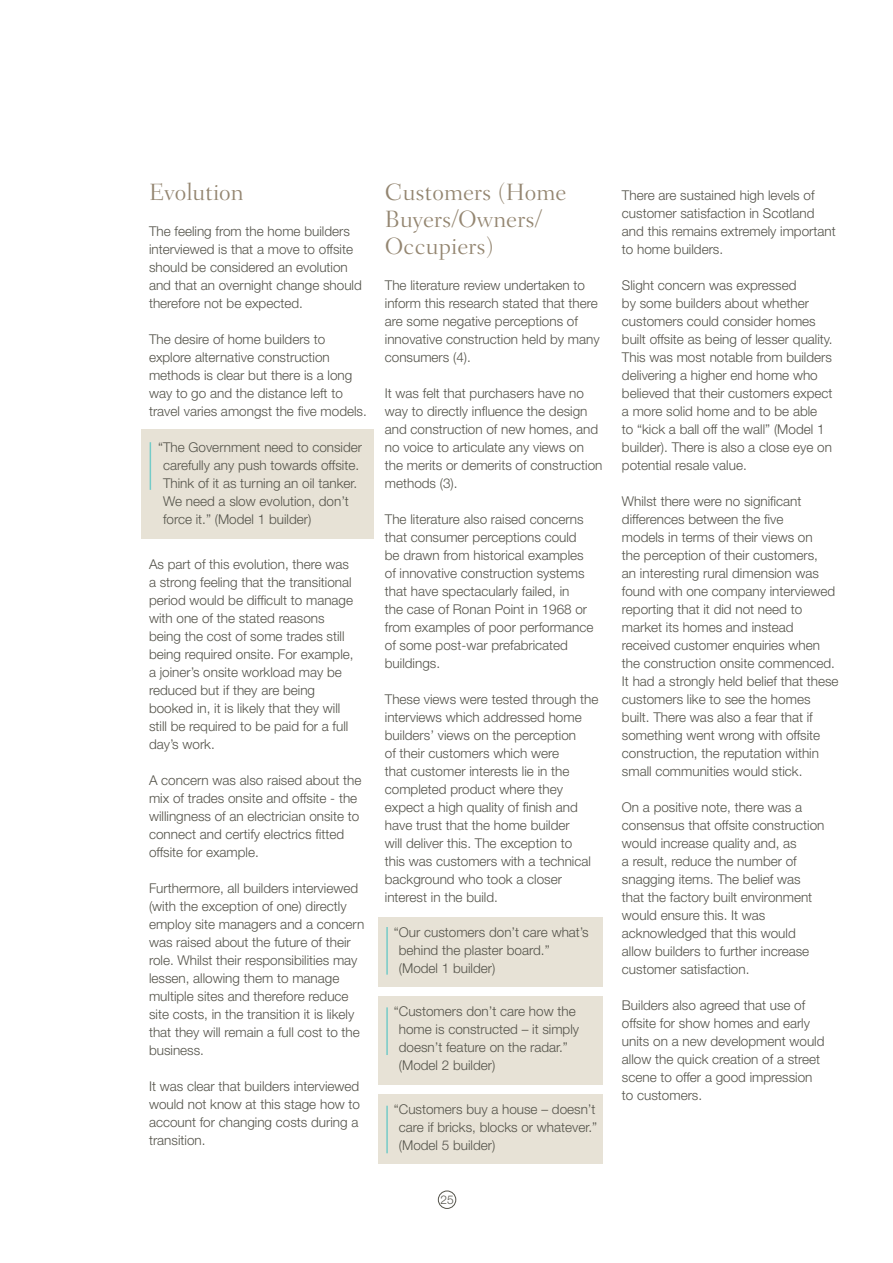
<style>
.page{position:relative;width:893px;height:1263px;background:#fff}
.page>*{position:absolute;margin:0;border:0;box-sizing:border-box;transform-origin:0 0}
.t1{font:300 24px/27px "Fairfield LT Std";color:#948671}
.t2{font:300 13.5px/18px "Helvetica Neue LT Std";color:#54534a}
.t3{font:300 12px "Helvetica Neue LT Std";color:#54534a}
</style>
<div class="page">
<div style="left:378px;top:1094px;width:225px;height:69px;background:#e7e2d6"></div>
<div style="left:378px;top:997px;width:225px;height:88px;background:#e7e2d6"></div>
<div style="left:142px;top:429px;width:232px;height:110px;background:#e7e2d6"></div>
<hr style="left:150px;top:442px;width:1px;height:48px;background:#74cbc8">
<div style="left:378px;top:917px;width:225px;height:70px;background:#e7e2d6"></div>
<hr style="left:386px;top:927px;width:2px;height:48px;background:#74cbc8">
<hr style="left:386px;top:1007px;width:2px;height:48px;background:#74cbc8">
<hr style="left:386px;top:1106px;width:2px;height:47px;background:#74cbc8">
<div style="left:438px;top:1191px;width:18px;height:18px;border:1px solid #54534a;border-radius:50%"></div>
<h1 class="t1" style="left:149px;top:179px;width:96px">Evolution</h1>
<p class="t2" style="left:149px;top:222px;width:214px">The feeling from the home builders interviewed is that a move to offsite should be considered an evolution and that an overnight change should therefore not be expected.</p>
<p class="t2" style="left:149px;top:330px;width:219px">The desire of home builders to explore alternative construction methods is clear but there is a long way to go and the distance left to travel varies amongst the five models.</p>
<p class="t2" style="left:163px;top:438px;width:201px;text-indent:-5px">“The Government need to consider carefully any push towards offsite.<br>Think of it as turning an oil tanker.<br>We need a slow evolution, don’t force it.” (Model 1 builder)</p>
<p class="t2" style="left:149px;top:555px;width:206px">As part of this evolution, there was a strong feeling that the transitional period would be difficult to manage with one of the stated reasons being the cost of some trades still being required onsite. For example, a joiner’s onsite workload may be reduced but if they are being booked in, it is likely that they will still be required to be paid for a full day’s work.</p>
<p class="t2" style="left:149px;top:771px;width:214px">A concern was also raised about the mix of trades onsite and offsite - the willingness of an electrician onsite to connect and certify electrics fitted offsite for example.</p>
<p class="t2" style="left:149px;top:879px;width:217px">Furthermore, all builders interviewed (with the exception of one) directly employ site managers and a concern was raised about the future of their role. Whilst their responsibilities may lessen, allowing them to manage multiple sites and therefore reduce site costs, in the transition it is likely that they will remain a full cost to the business.</p>
<p class="t2" style="left:149px;top:1077px;width:213px">It was clear that builders interviewed would not know at this stage how to account for changing costs during a transition.</p>
<h1 class="t1" style="left:385px;top:179px;width:183px">Customers (Home<br>Buyers/Owners/<br>Occupiers)</h1>
<p class="t2" style="left:385px;top:276px;width:216px">The literature review undertaken to inform this research stated that there are some negative perceptions of innovative construction held by many consumers (4).</p>
<p class="t2" style="left:385px;top:384px;width:219px">It was felt that purchasers have no way to directly influence the design and construction of new homes, and no voice to articulate any views on the merits or demerits of construction methods (3).</p>
<p class="t2" style="left:385px;top:510px;width:210px">The literature also raised concerns that consumer perceptions could be drawn from historical examples of innovative construction systems that have spectacularly failed, in<br>the case of Ronan Point in 1968 or from examples of poor performance of some post-war prefabricated buildings.</p>
<p class="t2" style="left:385px;top:690px;width:215px">These views were tested through the interviews which addressed home builders’ views on the perception<br>of their customers which were<br>that customer interests lie in the completed product where they expect a high quality of finish and have trust that the home builder<br>will deliver this. The exception to<br>this was customers with a technical background who took a closer interest in the build.</p>
<p class="t2" style="left:399px;top:923px;width:191px;text-indent:-5px">“Our customers don’t care what’s behind the plaster board.” (Model 1 builder)</p>
<p class="t2" style="left:399px;top:1002px;width:182px;text-indent:-5px">“Customers don’t care how the home is constructed – it simply doesn’t feature on the radar.” (Model 2 builder)</p>
<p class="t2" style="left:399px;top:1100px;width:200px;text-indent:-5px">“Customers buy a house – doesn’t care if bricks, blocks or whatever.” (Model 5 builder)</p>
<p class="t3" style="left:441px;top:1192px;width:15px">25</p>
<p class="t2" style="left:622px;top:186px;width:215px">There are sustained high levels of customer satisfaction in Scotland and this remains extremely important to home builders.</p>
<p class="t2" style="left:622px;top:276px;width:212px">Slight concern was expressed<br>by some builders about whether customers could consider homes built offsite as being of lesser quality.<br>This was most notable from builders delivering a higher end home who believed that their customers expect a more solid home and to be able<br>to “kick a ball off the wall” (Model 1 builder). There is also a close eye on potential resale value.</p>
<p class="t2" style="left:622px;top:492px;width:218px">Whilst there were no significant differences between the five<br>models in terms of their views on<br>the perception of their customers,<br>an interesting rural dimension was found with one company interviewed reporting that it did not need to market its homes and instead received customer enquiries when the construction onsite commenced.<br>It had a strongly held belief that these customers like to see the homes built. There was also a fear that if something went wrong with offsite construction, the reputation within small communities would stick.</p>
<p class="t2" style="left:622px;top:798px;width:204px">On a positive note, there was a consensus that offsite construction would increase quality and, as<br>a result, reduce the number of snagging items. The belief was that the factory built environment would ensure this. It was acknowledged that this would allow builders to further increase customer satisfaction.</p>
<p class="t2" style="left:622px;top:996px;width:204px">Builders also agreed that use of offsite for show homes and early units on a new development would allow the quick creation of a street scene to offer a good impression to customers.</p>
</div>
